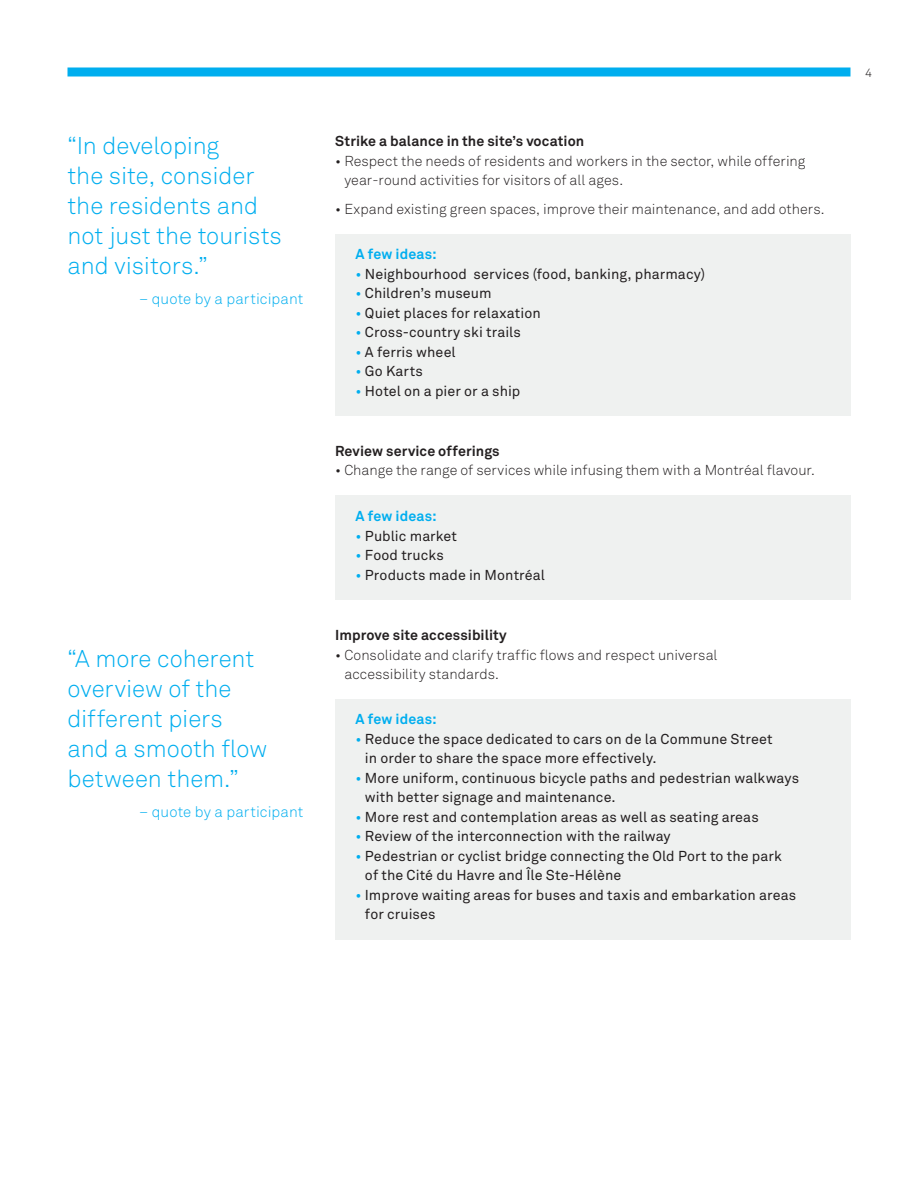
<style>
.page{position:relative;width:918px;height:1188px;background:#fff}
.page>*{position:absolute;margin:0;border:0;box-sizing:border-box;transform-origin:0 0}
.Texte_important{font:24px/30px "Akkurat Light Pro";color:#00aeef}
.Texte_important-2{font:15px "Akkurat Light Pro";letter-spacing:.005em;color:#00aeef}
.Texte_encadré{font:14.25px/19.5px "Akkurat Pro";letter-spacing:.005em;color:#231f20}
.Texte_courant_EN{font:14.25px/19.5px "Akkurat Light Pro";color:#231f20}
._2-Sous-titre{font:700 14.25px "Akkurat Pro";letter-spacing:.005em;color:#231f20}
.Titre_encadré{font:700 14.25px "Akkurat Office";letter-spacing:.01em;color:#00aeef}
.t1{font:12px "Akkurat Light Pro";color:#231f20}
.s1{color:#00aeef}
</style>
<div class="page">
<div style="left:335px;top:234px;width:515px;height:182px;background:#eff1f0"></div>
<div style="left:335px;top:496px;width:515px;height:104px;background:#eff1f0"></div>
<div style="left:335px;top:699px;width:515px;height:241px;background:#eff1f0"></div>
<div style="left:68px;top:68px;width:782px;height:8px;background:#00aeef"></div>
<p class="Texte_important" style="left:68px;top:131px;width:216px">“In developing<br>the site, consider the residents and not just the tourists and visitors.”</p>
<p class="Texte_important-2" style="left:139px;top:290px;width:166px">– quote by a participant</p>
<p class="Texte_important" style="left:68px;top:644px;width:201px">“A more coherent overview of the different piers and a smooth flow between them.”</p>
<p class="Texte_important-2" style="left:139px;top:802px;width:166px">– quote by a participant</p>
<p class="_2-Sous-titre" style="left:335px;top:133px;width:251px">Strike a balance in the site’s vocation</p>
<p class="Texte_courant_EN" style="left:344px;top:152px;width:463px;text-indent:-9px">• Respect the needs of residents and workers in the sector, while offering year-round activities for visitors of all ages.</p>
<p class="Texte_courant_EN" style="left:335px;top:200px;width:491px">• Expand existing green spaces, improve their maintenance, and add others.</p>
<p class="Titre_encadré" style="left:356px;top:246px;width:83px">A few ideas:</p>
<p class="Texte_encadré" style="left:356px;top:265px;width:351px"><span class="s1">•</span> Neighbourhood services (food, banking, pharmacy)</p>
<p class="Texte_encadré" style="left:356px;top:284px;width:138px"><span class="s1">•</span> Children’s museum</p>
<p class="Texte_encadré" style="left:356px;top:304px;width:187px"><span class="s1">•</span> Quiet places for relaxation</p>
<p class="Texte_encadré" style="left:356px;top:323px;width:167px"><span class="s1">•</span> Cross-country ski trails</p>
<p class="Texte_encadré" style="left:356px;top:343px;width:102px"><span class="s1">•</span> A ferris wheel</p>
<p class="Texte_encadré" style="left:356px;top:362px;width:69px"><span class="s1">•</span> Go Karts</p>
<p class="Texte_encadré" style="left:356px;top:382px;width:166px"><span class="s1">•</span> Hotel on a pier or a ship</p>
<p class="_2-Sous-titre" style="left:335px;top:442px;width:166px">Review service offerings</p>
<p class="Texte_courant_EN" style="left:335px;top:461px;width:481px">• Change the range of services while infusing them with a Montréal flavour.</p>
<p class="Titre_encadré" style="left:356px;top:507px;width:83px">A few ideas:</p>
<p class="Texte_encadré" style="left:356px;top:526px;width:103px"><span class="s1">•</span> Public market</p>
<p class="Texte_encadré" style="left:356px;top:546px;width:90px"><span class="s1">•</span> Food trucks</p>
<p class="Texte_encadré" style="left:356px;top:565px;width:191px"><span class="s1">•</span> Products made in Montréal</p>
<p class="_2-Sous-titre" style="left:335px;top:626px;width:173px">Improve site accessibility</p>
<p class="Texte_courant_EN" style="left:344px;top:645px;width:375px;text-indent:-9px">• Consolidate and clarify traffic flows and respect universal accessibility standards.</p>
<p class="Titre_encadré" style="left:356px;top:710px;width:83px">A few ideas:</p>
<p class="Texte_encadré" style="left:365px;top:729px;width:409px;text-indent:-9px"><span class="s1">•</span> Reduce the space dedicated to cars on de la Commune Street in order to share the space more effectively.</p>
<p class="Texte_encadré" style="left:365px;top:768px;width:436px;text-indent:-9px"><span class="s1">•</span> More uniform, continuous bicycle paths and pedestrian walkways with better signage and maintenance.</p>
<p class="Texte_encadré" style="left:356px;top:807px;width:405px"><span class="s1">•</span> More rest and contemplation areas as well as seating areas</p>
<p class="Texte_encadré" style="left:356px;top:827px;width:317px"><span class="s1">•</span> Review of the interconnection with the railway</p>
<p class="Texte_encadré" style="left:365px;top:846px;width:418px;text-indent:-9px"><span class="s1">•</span> Pedestrian or cyclist bridge connecting the Old Port to the park of the Cité du Havre and Île Ste-Hélène</p>
<p class="Texte_encadré" style="left:365px;top:885px;width:433px;text-indent:-9px"><span class="s1">•</span> Improve waiting areas for buses and taxis and embarkation areas for cruises</p>
<p class="t1" style="left:865px;top:66px;width:8px">4</p>
</div>
